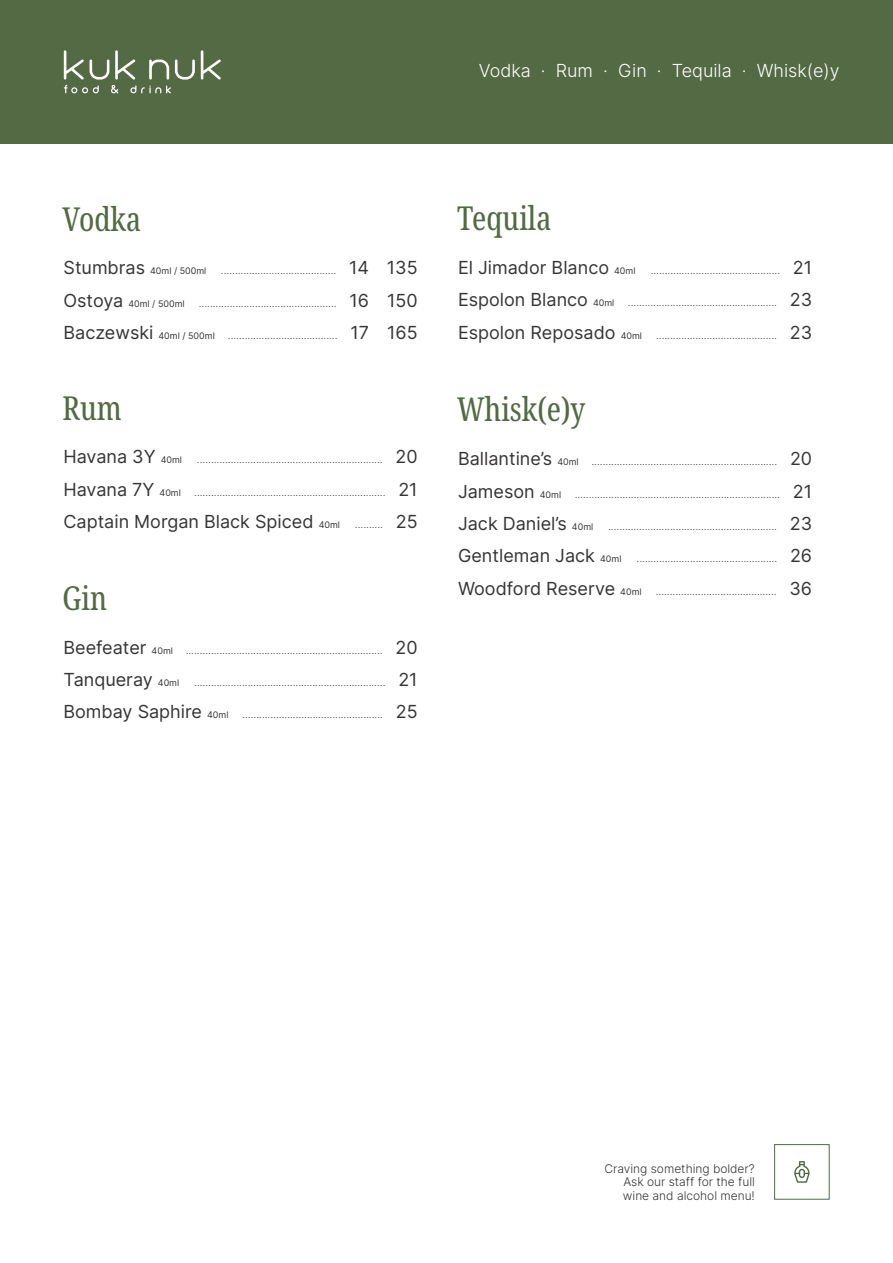
<style>
.page{position:relative;width:893px;height:1263px;background:#fff}
.page>*{position:absolute;margin:0;border:0;box-sizing:border-box;transform-origin:0 0}
.t1{font:extra-condensed 33px "Noto Serif";color:#536a44}
.t2{font:18px "Inter";color:#373435}
.t3{font:300 18px "Inter";color:#fefefe}
.t4{font:300 12px/13.2px "Inter";color:#373435;text-align:justify}
.t5{font:300 10.5px "Inter";color:#373435}
.s1{font-weight:400;font-size:18px}
.s2{font-weight:400;font-size:9px}
.s3{font-size:9px}
.s4{font-weight:300;font-size:10.5px}
</style>
<div class="page">
<div style="left:0;top:0;width:893px;height:143px;background:#536a44"></div>
<svg style="left:64px;top:50px;width:157px;height:43px"></svg>
<svg style="left:774px;top:1144px;width:56px;height:56px"></svg>
<h2 class="t3" style="left:479px;top:60px;width:362px">Vodka · Rum · Gin · Tequila · Whisk(e)y</h2>
<h1 class="t1" style="left:63px;top:195px;width:80px">Vodka</h1>
<p class="t5" style="left:64px;top:264px;width:356px"><span class="s1">Stumbras</span> <span class="s2">40ml / 500ml</span> ......................................... <span class="s1">14 135</span></p>
<p class="t5" style="left:64px;top:297px;width:356px"><span class="s1">Ostoya</span> <span class="s2">40ml / 500ml</span> ................................................. <span class="s1">16 150</span></p>
<p class="t5" style="left:64px;top:329px;width:356px"><span class="s1">Baczewski</span> <span class="s2">40ml / 500ml</span> ....................................... <span class="s1">17 165</span></p>
<h1 class="t1" style="left:63px;top:384px;width:61px">Rum</h1>
<p class="t5" style="left:64px;top:453px;width:356px"><span class="s1">Havana 3Y</span> <span class="s2">40ml</span> .................................................................. <span class="s1">20</span></p>
<p class="t5" style="left:64px;top:486px;width:356px"><span class="s1">Havana 7Y</span> <span class="s2">40ml</span> .................................................................... <span class="s1">21</span></p>
<h2 class="t2" style="left:64px;top:511px;width:356px">Captain Morgan Black Spiced <span class="s3">40ml</span> <span class="s4">..........</span> 25</h2>
<h1 class="t1" style="left:63px;top:574px;width:46px">Gin</h1>
<p class="t5" style="left:64px;top:643px;width:356px"><span class="s1">Beefeater</span> <span class="s2">40ml</span> ...................................................................... <span class="s1">20</span></p>
<p class="t5" style="left:64px;top:676px;width:356px"><span class="s1">Tanqueray</span> <span class="s2">40ml</span> .................................................................... <span class="s1">21</span></p>
<p class="t5" style="left:64px;top:708px;width:356px"><span class="s1">Bombay Saphire</span> <span class="s2">40ml</span> .................................................. <span class="s1">25</span></p>
<h1 class="t1" style="left:457px;top:195px;width:96px">Tequila</h1>
<p class="t5" style="left:458px;top:264px;width:356px"><span class="s1">El Jimador Blanco</span> <span class="s2">40ml</span> .............................................. <span class="s1">21</span></p>
<p class="t5" style="left:458px;top:296px;width:356px"><span class="s1">Espolon Blanco</span> <span class="s2">40ml</span> ..................................................... <span class="s1">23</span></p>
<p class="t5" style="left:458px;top:329px;width:356px"><span class="s1">Espolon Reposado</span> <span class="s2">40ml</span> ........................................... <span class="s1">23</span></p>
<h1 class="t1" style="left:457px;top:386px;width:130px">Whisk(e)y</h1>
<p class="t5" style="left:458px;top:455px;width:356px"><span class="s1">Ballantine’s</span> <span class="s2">40ml</span> .................................................................. <span class="s1">20</span></p>
<p class="t5" style="left:458px;top:487px;width:356px"><span class="s1">Jameson</span> <span class="s2">40ml</span> ......................................................................... <span class="s1">21</span></p>
<p class="t5" style="left:458px;top:520px;width:356px"><span class="s1">Jack Daniel’s</span> <span class="s2">40ml</span> ............................................................ <span class="s1">23</span></p>
<p class="t5" style="left:458px;top:552px;width:356px"><span class="s1">Gentleman Jack</span> <span class="s2">40ml</span> .................................................. <span class="s1">26</span></p>
<p class="t5" style="left:458px;top:585px;width:356px"><span class="s1">Woodford Reserve</span> <span class="s2">40ml</span> ........................................... <span class="s1">36</span></p>
<p class="t4" style="left:623px;top:1162px;width:133px;text-indent:-18px">Craving something bolder?<br>Ask our staff for the full wine and alcohol menu!</p>
</div>
